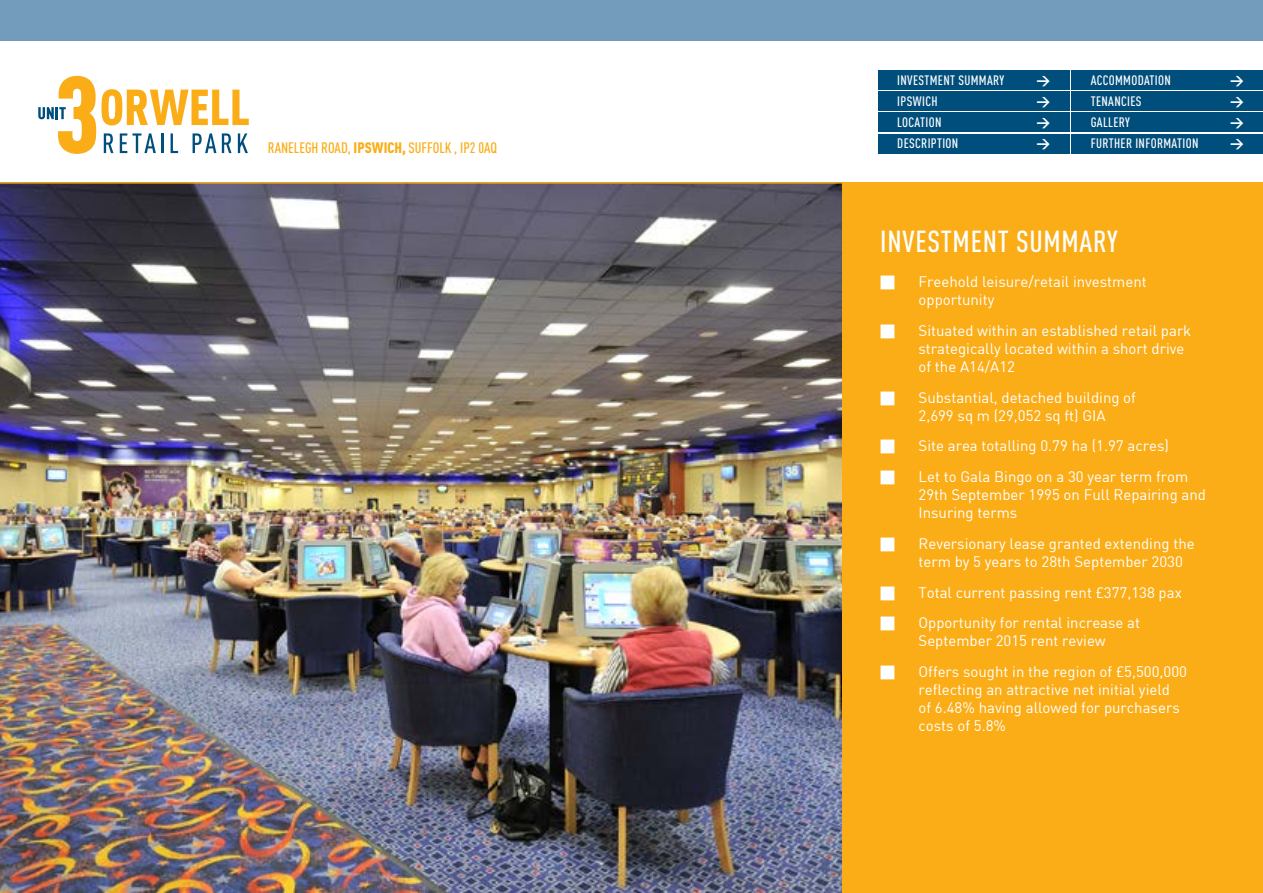
<style>
.page{position:relative;width:1263px;height:893px;background:#fff}
.page>*{position:absolute;margin:0;border:0;box-sizing:border-box;transform-origin:0 0}
.t1{font:500 30px "DIN Cond";letter-spacing:.025em;color:#fff}
.t2{font:15px/18px "DIN";color:#fff}
.t3{font:500 15px "DIN Cond";color:#fbad18}
.t4{font:500 13.5px "DIN Cond";letter-spacing:.025em;color:#fff}
.t5{font:700 13.5px "DIN";color:#fff}
.s1{font-weight:900}
</style>
<div class="page">
<img style="left:0;top:184px;width:842px;height:709px">
<div style="left:842px;top:183px;width:421px;height:710px;background:#fbad18"></div>
<svg style="left:38px;top:76px;width:211px;height:78px"></svg>
<div style="left:0;top:0;width:1263px;height:40px;background:#729bbc"></div>
<hr style="left:0;top:182px;width:1263px;height:2px;background:#fbad18">
<div style="left:878px;top:70px;width:191px;height:19px;background:#004e7c"></div>
<div style="left:878px;top:91px;width:191px;height:20px;background:#004e7c"></div>
<div style="left:878px;top:113px;width:191px;height:19px;background:#004e7c"></div>
<div style="left:878px;top:134px;width:191px;height:19px;background:#004e7c"></div>
<div style="left:1071px;top:70px;width:192px;height:19px;background:#004e7c"></div>
<div style="left:1071px;top:91px;width:192px;height:20px;background:#004e7c"></div>
<div style="left:1071px;top:113px;width:192px;height:19px;background:#004e7c"></div>
<div style="left:1071px;top:134px;width:192px;height:19px;background:#004e7c"></div>
<p class="t4" style="left:1091px;top:72px;width:82px">ACCOMMODATION</p>
<p class="t5" style="left:1230px;top:71px;width:15px">&gt;</p>
<p class="t4" style="left:1091px;top:93px;width:52px">TENANCIES</p>
<p class="t5" style="left:1230px;top:92px;width:15px">&gt;</p>
<p class="t4" style="left:1091px;top:114px;width:41px">GALLERY</p>
<p class="t5" style="left:1230px;top:113px;width:15px">&gt;</p>
<p class="t4" style="left:897px;top:72px;width:108px">INVESTMENT SUMMARY</p>
<p class="t5" style="left:1036px;top:71px;width:15px">&gt;</p>
<p class="t4" style="left:897px;top:93px;width:42px">IPSWICH</p>
<p class="t5" style="left:1036px;top:92px;width:15px">&gt;</p>
<p class="t4" style="left:897px;top:114px;width:46px">LOCATION</p>
<p class="t5" style="left:1036px;top:113px;width:15px">&gt;</p>
<p class="t4" style="left:897px;top:135px;width:63px">DESCRIPTION</p>
<p class="t5" style="left:1036px;top:135px;width:15px">&gt;</p>
<p class="t3" style="left:268px;top:139px;width:231px">RANELEGH ROAD, <span class="s1">IPSWICH,</span> SUFFOLK , IP2 0AQ</p>
<p class="t4" style="left:1091px;top:135px;width:109px">FURTHER INFORMATION</p>
<p class="t5" style="left:1230px;top:135px;width:15px">&gt;</p>
<h1 class="t1" style="left:880px;top:224px;width:239px">INVESTMENT SUMMARY</h1>
<p class="t2" style="left:918px;top:272px;width:230px;text-indent:-38px">■ Freehold leisure/retail investment opportunity</p>
<p class="t2" style="left:918px;top:321px;width:274px;text-indent:-38px">■ Situated within an established retail park strategically located within a short drive of the A14/A12</p>
<p class="t2" style="left:880px;top:388px;width:257px;text-align:center">■ Substantial, detached building of<br>2,699 sq m (29,052 sq ft) GIA</p>
<p class="t2" style="left:880px;top:437px;width:290px">■ Site area totalling 0.79 ha (1.97 acres)</p>
<p class="t2" style="left:918px;top:467px;width:289px;text-indent:-38px">■ Let to Gala Bingo on a 30 year term from<br>29th September 1995 on Full Repairing and<br>Insuring terms</p>
<p class="t2" style="left:918px;top:534px;width:278px;text-indent:-38px">■ Reversionary lease granted extending the term by 5 years to 28th September 2030</p>
<p class="t2" style="left:880px;top:583px;width:303px">■ Total current passing rent £377,138 pax</p>
<p class="t2" style="left:880px;top:614px;width:261px;text-align:center">■ Opportunity for rental increase at<br>September 2015 rent review</p>
<p class="t2" style="left:918px;top:662px;width:270px;text-indent:-38px">■ Offers sought in the region of £5,500,000 reflecting an attractive net initial yield<br>of 6.48% having allowed for purchasers costs of 5.8%</p>
</div>
